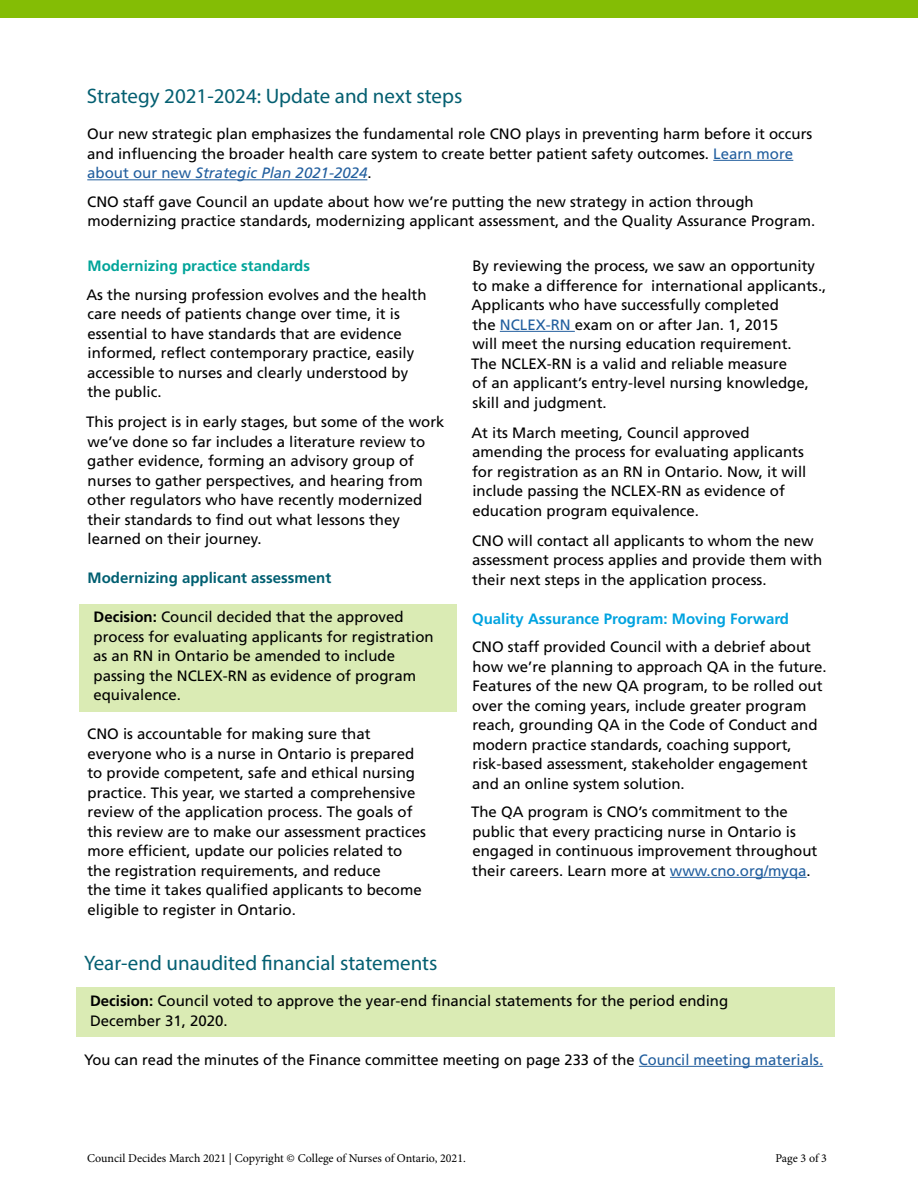
<style>
.page{position:relative;width:918px;height:1188px;background:#fff}
.page>*{position:absolute;margin:0;border:0;box-sizing:border-box;transform-origin:0 0}
.t1{font:21px "Myriad Pro";color:#045f71}
.t2{font:15px/19.5px "Frutiger LT Std";color:#000}
.t3{font:700 15px "Frutiger LT Std";color:#00a3e0}
.t4{font:700 15px "Frutiger LT Std";color:#005f71}
.t5{font:700 15px "Frutiger LT Std";color:#00a499}
.t6{font:12px "Minion Pro";color:#000}
.s1{color:#215e9e}
.s2{font-style:italic;color:#215e9e}
.s3{font-weight:700}
</style>
<div class="page">
<hr style="left:713px;top:160px;width:80px;height:1px;background:#215e9e">
<hr style="left:87px;top:179px;width:280px;height:1px;background:#215e9e">
<div style="left:0;top:0;width:918px;height:17px;background:#84bd05"></div>
<div style="left:80px;top:604px;width:378px;height:108px;background:#daebb4"></div>
<hr style="left:500px;top:331px;width:75px;height:1px;background:#215e9e">
<hr style="left:670px;top:877px;width:137px;height:1px;background:#215e9e">
<div style="left:76px;top:988px;width:760px;height:49px;background:#daebb4"></div>
<hr style="left:639px;top:1066px;width:184px;height:1px;background:#215e9e">
<h1 class="t1" style="left:87px;top:83px;width:377px">Strategy 2021-2024: Update and next steps</h1>
<p class="t2" style="left:87px;top:124px;width:727px">Our new strategic plan emphasizes the fundamental role CNO plays in preventing harm before it occurs and influencing the broader health care system to create better patient safety outcomes. <span class="s1">Learn more about our new</span> <span class="s2">Strategic Plan 2021-2024</span>.</p>
<p class="t2" style="left:87px;top:192px;width:730px">CNO staff gave Council an update about how we’re putting the new strategy in action through modernizing practice standards, modernizing applicant assessment, and the Quality Assurance Program.</p>
<p class="t5" style="left:88px;top:257px;width:224px">Modernizing practice standards</p>
<p class="t2" style="left:86px;top:285px;width:342px">As the nursing profession evolves and the health care needs of patients change over time, it is essential to have standards that are evidence informed, reflect contemporary practice, easily accessible to nurses and clearly understood by the public.</p>
<p class="t2" style="left:86px;top:412px;width:360px">This project is in early stages, but some of the work we’ve done so far includes a literature review to gather evidence, forming an advisory group of nurses to gather perspectives, and hearing from other regulators who have recently modernized their standards to find out what lessons they learned on their journey.</p>
<p class="t4" style="left:88px;top:569px;width:245px">Modernizing applicant assessment</p>
<p class="t2" style="left:93px;top:607px;width:342px"><span class="s3">Decision:</span> Council decided that the approved process for evaluating applicants for registration as an RN in Ontario be amended to include passing the NCLEX-RN as evidence of program equivalence.</p>
<p class="t2" style="left:87px;top:724px;width:340px">CNO is accountable for making sure that everyone who is a nurse in Ontario is prepared to provide competent, safe and ethical nursing practice. This year, we started a comprehensive review of the application process. The goals of this review are to make our assessment practices more efficient, update our policies related to the registration requirements, and reduce<br>the time it takes qualified applicants to become eligible to register in Ontario.</p>
<p class="t2" style="left:471px;top:256px;width:357px">By reviewing the process, we saw an opportunity to make a difference for international applicants., Applicants who have successfully completed<br>the <span class="s1">NCLEX-RN</span> exam on or after Jan. 1, 2015<br>will meet the nursing education requirement.<br>The NCLEX-RN is a valid and reliable measure<br>of an applicant’s entry-level nursing knowledge, skill and judgment.</p>
<p class="t2" style="left:471px;top:423px;width:337px">At its March meeting, Council approved amending the process for evaluating applicants for registration as an RN in Ontario. Now, it will include passing the NCLEX-RN as evidence of education program equivalence.</p>
<p class="t2" style="left:472px;top:531px;width:352px">CNO will contact all applicants to whom the new assessment process applies and provide them with their next steps in the application process.</p>
<p class="t3" style="left:472px;top:610px;width:319px">Quality Assurance Program: Moving Forward</p>
<p class="t2" style="left:472px;top:637px;width:356px">CNO staff provided Council with a debrief about how we’re planning to approach QA in the future.<br>Features of the new QA program, to be rolled out over the coming years, include greater program reach, grounding QA in the Code of Conduct and modern practice standards, coaching support, risk-based assessment, stakeholder engagement and an online system solution.</p>
<p class="t2" style="left:471px;top:802px;width:348px">The QA program is CNO’s commitment to the public that every practicing nurse in Ontario is engaged in continuous improvement throughout their careers. Learn more at <span class="s1">www.cno.org/myqa</span>.</p>
<h1 class="t1" style="left:84px;top:950px;width:355px">Year-end unaudited financial statements</h1>
<p class="t2" style="left:90px;top:991px;width:640px"><span class="s3">Decision:</span> Council voted to approve the year-end financial statements for the period ending<br>December 31, 2020.</p>
<p class="t2" style="left:84px;top:1050px;width:741px">You can read the minutes of the Finance committee meeting on page 233 of the <span class="s1">Council meeting materials.</span></p>
<p class="t6" style="left:87px;top:1150px;width:380px">Council Decides March 2021 | Copyright © College of Nurses of Ontario, 2021.</p>
<p class="t6" style="left:776px;top:1150px;width:53px">Page 3 of 3</p>
</div>
